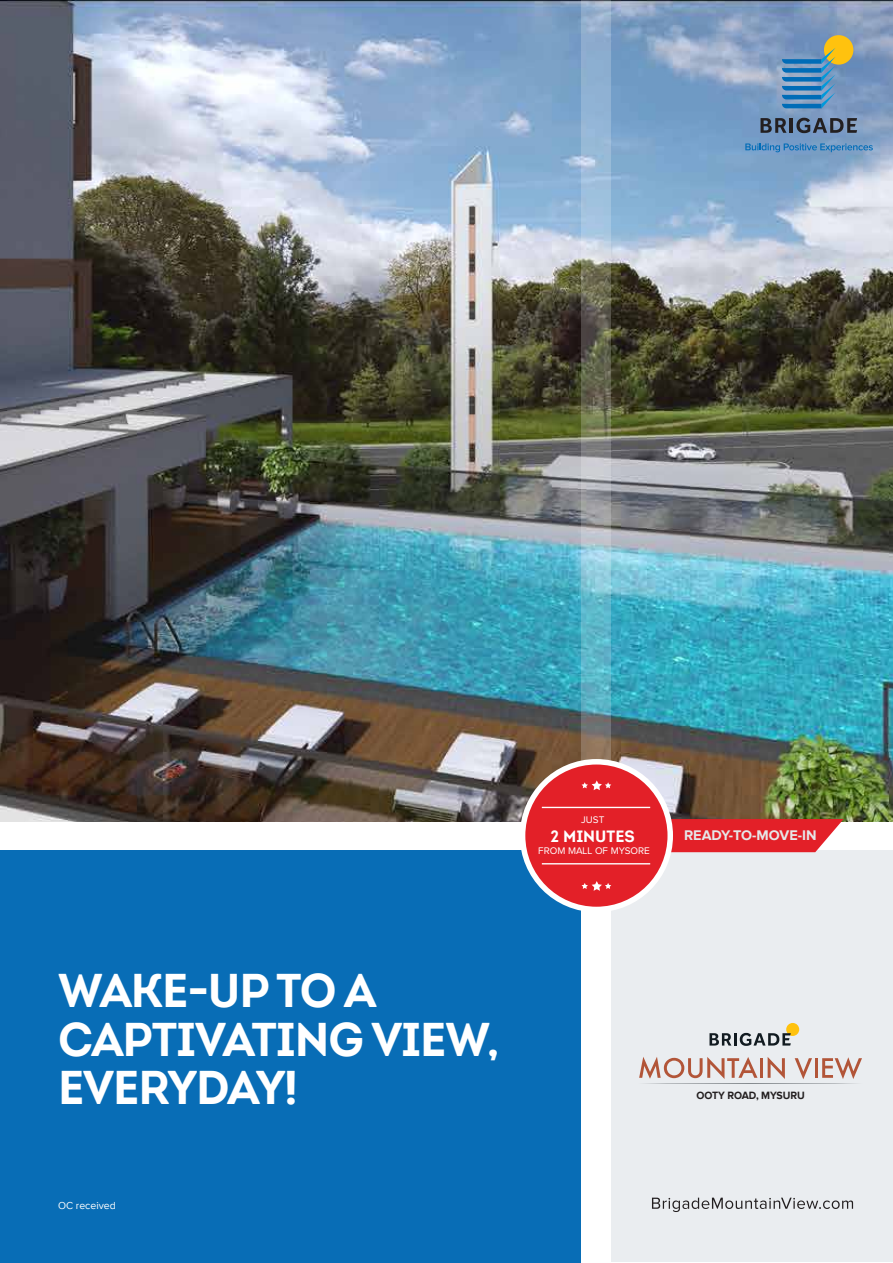
<style>
.page{position:relative;width:893px;height:1263px;background:#fff}
.page>*{position:absolute;margin:0;border:0;box-sizing:border-box;transform-origin:0 0}
.t1{font:700 46.05px/48.3px "Intro";letter-spacing:-.025em;color:#fff}
.t2{font:700 15.9px "Intro";color:#fff}
.t3{font:700 14.4px "Proxima Nova";color:#e6e7e8}
.t4{font:700 10.95px "Proxima Nova";letter-spacing:-.01em;color:#231f20;scale:.96 1}
.t5{font:10.5px "Proxima Nova";color:#fff}
.t6{font:9.9px "Proxima Nova";color:#fff}
</style>
<div class="page">
<div style="left:608px;top:850px;width:285px;height:412px;background:#eaedf0"></div>
<svg style="left:639px;top:1057px;width:223px;height:27px"></svg>
<div style="left:786px;top:1023px;width:13px;height:13px;background:#ffc20e;border-radius:50%"></div>
<svg style="left:709px;top:1033px;width:82px;height:13px"></svg>
<img style="left:0;top:0;width:893px;height:822px">
<div style="left:0;top:846px;width:586px;height:417px;background:#086db6"></div>
<div style="left:0;top:822px;width:893px;height:27px;background:#fff"></div>
<svg style="left:652px;top:1197px;width:201px;height:15px"></svg>
<svg style="left:760px;top:118px;width:26px;height:15px"></svg>
<hr style="left:790px;top:118px;width:3px;height:15px;background:#231f20">
<svg style="left:796px;top:118px;width:61px;height:15px"></svg>
<div style="left:824px;top:35px;width:29px;height:30px;background:#ffc20e;border-radius:50%"></div>
<svg style="left:782px;top:48px;width:53px;height:60px;background:#568fb9"></svg>
<svg style="left:745px;top:143px;width:128px;height:9px"></svg>
<div style="left:581px;top:844px;width:30px;height:419px;background:#fff"></div>
<svg style="left:581px;top:1px;width:30px;height:759px;background:#86a1a9"></svg>
<svg style="left:671px;top:819px;width:173px;height:33px;background:#e43239"></svg>
<div style="left:523px;top:762px;width:147px;height:147px;background:#e32028;border-radius:50%"></div>
<div style="left:520px;top:759px;width:153px;height:153px;border:5px solid #fff;border-radius:50%"></div>
<svg style="left:582px;top:780px;width:29px;height:10px"></svg>
<svg style="left:582px;top:881px;width:29px;height:10px"></svg>
<hr style="left:542px;top:807px;width:108px;height:1px;background:#fff">
<hr style="left:542px;top:863px;width:108px;height:1px;background:#fff">
<p class="t6" style="left:581px;top:815px;width:25px">JUST</p>
<p class="t2" style="left:550px;top:826px;width:86px">2 MINUTES</p>
<p class="t6" style="left:538px;top:846px;width:113px">FROM MALL OF MYSORE</p>
<p class="t3" style="left:684px;top:826px;width:134px">READY-TO-MOVE-IN</p>
<p class="t1" style="left:58px;top:967px;width:443px">WAKE-UP TO A<br>CAPTIVATING VIEW,<br>EVERYDAY!</p>
<p class="t5" style="left:58px;top:1200px;width:59px">OC received</p>
<p class="t4" style="left:696px;top:1089px;width:114px">OOTY ROAD, MYSURU</p>
</div>
